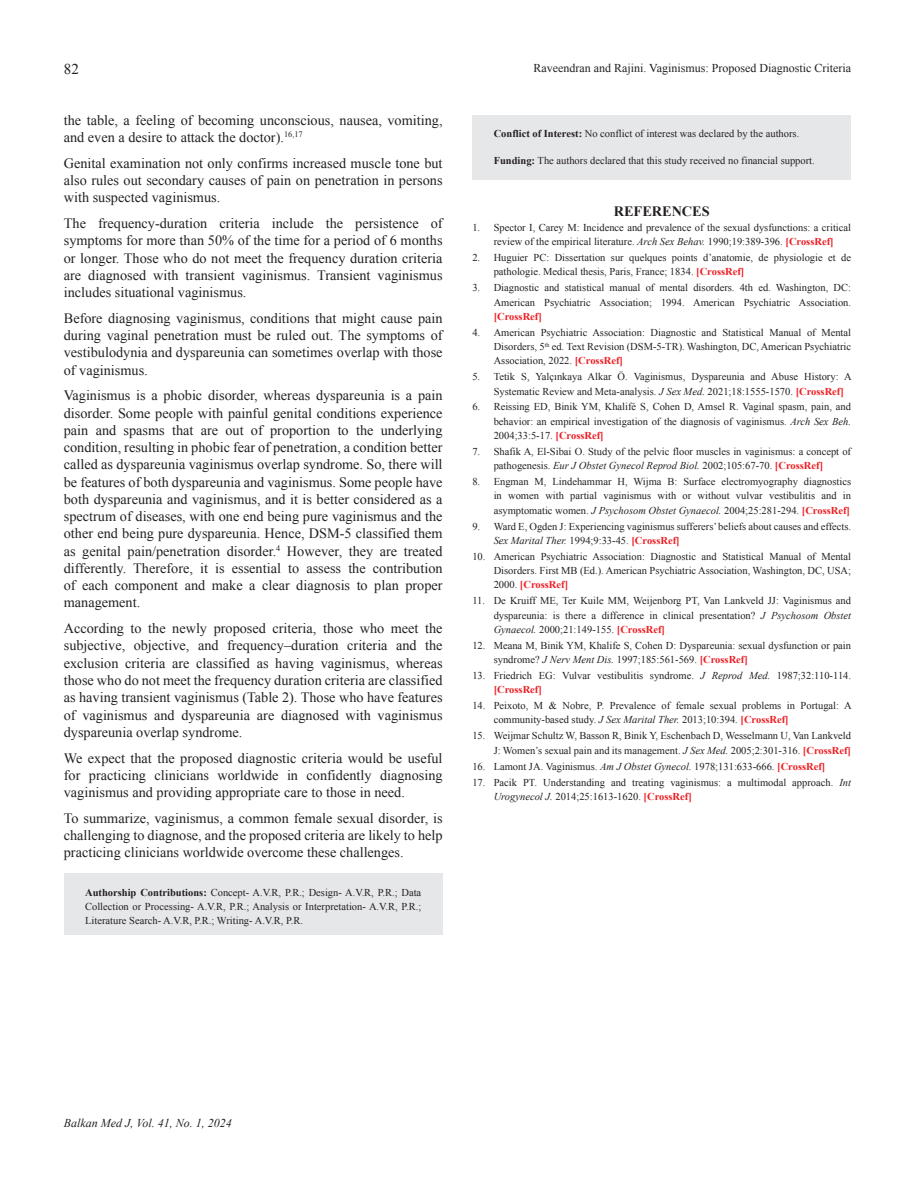
<style>
.page{position:relative;width:915px;height:1191px;background:#fff}
.page>*{position:absolute;margin:0;border:0;box-sizing:border-box;transform-origin:0 0}
.t1{font:15px "Times New Roman";color:#231f20}
.YAZI{font:14.25px/17.2px "Times New Roman";color:#231f20;text-align:justify}
.ARA_BASLIK{font:700 14.25px "Times New Roman";color:#231f20}
.t2{font:12px "Times New Roman";color:#231f20}
.t3{font:italic 12px "Times New Roman";color:#231f20}
.ETİK{font:10.5px/14.2px "Times New Roman";color:#231f20}
.s1{font-weight:700}
.s2{font-style:italic}
.s3{font-weight:700;color:#ee1d23}
</style>
<div class="page">
<div style="left:64px;top:873px;width:378px;height:61px;background:#e6e7e9"></div>
<div style="left:472px;top:115px;width:378px;height:65px;background:#e6e7e9"></div>
<h1 class="t1" style="left:64px;top:59px;width:16px">82</h1>
<p class="YAZI" style="left:64px;top:111px;width:380px">the table, a feeling of becoming unconscious, nausea, vomiting, and even a desire to attack the doctor).<sup>16,17</sup></p>
<p class="YAZI" style="left:64px;top:154px;width:380px">Genital examination not only confirms increased muscle tone but also rules out secondary causes of pain on penetration in persons with suspected vaginismus.</p>
<p class="YAZI" style="left:64px;top:214px;width:380px">The frequency-duration criteria include the persistence of symptoms for more than 50% of the time for a period of 6 months or longer. Those who do not meet the frequency duration criteria are diagnosed with transient vaginismus. Transient vaginismus includes situational vaginismus.</p>
<p class="YAZI" style="left:64px;top:309px;width:380px">Before diagnosing vaginismus, conditions that might cause pain during vaginal penetration must be ruled out. The symptoms of vestibulodynia and dyspareunia can sometimes overlap with those of vaginismus.</p>
<p class="YAZI" style="left:64px;top:387px;width:380px">Vaginismus is a phobic disorder, whereas dyspareunia is a pain disorder. Some people with painful genital conditions experience pain and spasms that are out of proportion to the underlying condition, resulting in phobic fear of penetration, a condition better called as dyspareunia vaginismus overlap syndrome. So, there will be features of both dyspareunia and vaginismus. Some people have both dyspareunia and vaginismus, and it is better considered as a spectrum of diseases, with one end being pure vaginismus and the other end being pure dyspareunia. Hence, DSM-5 classified them as genital pain/penetration disorder.<sup>4</sup> However, they are treated differently. Therefore, it is essential to assess the contribution of each component and make a clear diagnosis to plan proper management.</p>
<p class="YAZI" style="left:64px;top:619px;width:380px">According to the newly proposed criteria, those who meet the subjective, objective, and frequency–duration criteria and the exclusion criteria are classified as having vaginismus, whereas those who do not meet the frequency duration criteria are classified as having transient vaginismus (Table 2). Those who have features of vaginismus and dyspareunia are diagnosed with vaginismus dyspareunia overlap syndrome.</p>
<p class="YAZI" style="left:64px;top:749px;width:380px">We expect that the proposed diagnostic criteria would be useful for practicing clinicians worldwide in confidently diagnosing vaginismus and providing appropriate care to those in need.</p>
<p class="YAZI" style="left:64px;top:809px;width:380px">To summarize, vaginismus, a common female sexual disorder, is challenging to diagnose, and the proposed criteria are likely to help practicing clinicians worldwide overcome these challenges.</p>
<p class="ETİK" style="left:85px;top:885px;width:337px;text-align:justify"><span class="s1">Authorship Contributions:</span> Concept- A.V.R, P.R.; Design- A.V.R, P.R.; Data Collection or Processing- A.V.R, P.R.; Analysis or Interpretation- A.V.R, P.R.; Literature Search- A.V.R, P.R.; Writing- A.V.R, P.R.</p>
<p class="t2" style="left:533px;top:60px;width:319px">Raveendran and Rajini. Vaginismus: Proposed Diagnostic Criteria</p>
<p class="ETİK" style="left:493px;top:126px;width:307px"><span class="s1">Conflict of Interest:</span> No conflict of interest was declared by the authors.</p>
<p class="ETİK" style="left:493px;top:153px;width:322px"><span class="s1">Funding:</span> The authors declared that this study received no financial support.</p>
<p class="ARA_BASLIK" style="left:613px;top:201px;width:97px">REFERENCES</p>
<p class="ETİK" style="left:472px;top:220px;width:380px;text-align:center">1. Spector I, Carey M: Incidence and prevalence of the sexual dysfunctions: a critical review of the empirical literature. <span class="s2">Arch Sex Behav.</span> 1990;19:389-396. <span class="s3">[CrossRef]</span></p>
<p class="ETİK" style="left:493px;top:250px;width:359px;text-indent:-21px">2. Huguier PC: Dissertation sur quelques points d’anatomie, de physiologie et de pathologie. Medical thesis, Paris, France; 1834. <span class="s3">[CrossRef]</span></p>
<p class="ETİK" style="left:493px;top:280px;width:359px;text-align:justify;text-indent:-21px">3. Diagnostic and statistical manual of mental disorders. 4th ed. Washington, DC:<br>American Psychiatric Association; 1994. American Psychiatric Association. <span class="s3">[CrossRef]</span></p>
<p class="ETİK" style="left:493px;top:325px;width:359px;text-align:justify;text-indent:-21px">4. American Psychiatric Association: Diagnostic and Statistical Manual of Mental Disorders, 5<sup>th</sup> ed. Text Revision (DSM-5-TR). Washington, DC, American Psychiatric Association, 2022. <span class="s3">[CrossRef]</span></p>
<p class="ETİK" style="left:493px;top:369px;width:359px;text-indent:-21px">5. Tetik S, Yalçınkaya Alkar Ö. Vaginismus, Dyspareunia and Abuse History: A<br>Systematic Review and Meta-analysis. <span class="s2">J Sex Med.</span> 2021;18:1555-1570. <span class="s3">[CrossRef]</span></p>
<p class="ETİK" style="left:493px;top:400px;width:359px;text-align:justify;text-indent:-21px">6. Reissing ED, Binik YM, Khalifé S, Cohen D, Amsel R. Vaginal spasm, pain, and behavior: an empirical investigation of the diagnosis of vaginismus. <span class="s2">Arch Sex Beh.<br></span>2004;33:5-17. <span class="s3">[CrossRef]</span></p>
<p class="ETİK" style="left:493px;top:444px;width:359px;text-indent:-21px">7. Shafik A, El-Sibai O. Study of the pelvic floor muscles in vaginismus: a concept of pathogenesis. <span class="s2">Eur J Obstet Gynecol Reprod Biol.</span> 2002;105:67-70. <span class="s3">[CrossRef]</span></p>
<p class="ETİK" style="left:493px;top:474px;width:359px;text-align:justify;text-indent:-21px">8. Engman M, Lindehammar H, Wijma B: Surface electromyography diagnostics in women with partial vaginismus with or without vulvar vestibulitis and in asymptomatic women. <span class="s2">J Psychosom Obstet Gynaecol.</span> 2004;25:281-294. <span class="s3">[CrossRef]</span></p>
<p class="ETİK" style="left:493px;top:519px;width:359px;text-indent:-21px">9. Ward E, Ogden J: Experiencing vaginismus sufferers’ beliefs about causes and effects.<br><span class="s2">Sex Marital Ther.</span> 1994;9:33-45. <span class="s3">[CrossRef]</span></p>
<p class="ETİK" style="left:493px;top:549px;width:359px;text-align:justify;text-indent:-21px">10. American Psychiatric Association: Diagnostic and Statistical Manual of Mental Disorders. First MB (Ed.). American Psychiatric Association, Washington, DC, USA; 2000. <span class="s3">[CrossRef]</span></p>
<p class="ETİK" style="left:493px;top:593px;width:359px;text-align:justify;text-indent:-21px">11. De Kruiff ME, Ter Kuile MM, Weijenborg PT, Van Lankveld JJ: Vaginismus and dyspareunia: is there a difference in clinical presentation? <span class="s2">J Psychosom Obstet Gynaecol.</span> 2000;21:149-155. <span class="s3">[CrossRef]</span></p>
<p class="ETİK" style="left:493px;top:638px;width:359px;text-indent:-21px">12. Meana M, Binik YM, Khalife S, Cohen D: Dyspareunia: sexual dysfunction or pain syndrome? <span class="s2">J Nerv Ment Dis.</span> 1997;185:561-569. <span class="s3">[CrossRef]</span></p>
<p class="ETİK" style="left:493px;top:668px;width:359px;text-indent:-21px">13. Friedrich EG: Vulvar vestibulitis syndrome. <span class="s2">J Reprod Med.</span> 1987;32:110-114. <span class="s3">[CrossRef]</span></p>
<p class="ETİK" style="left:493px;top:698px;width:359px;text-indent:-21px">14. Peixoto, M &amp; Nobre, P. Prevalence of female sexual problems in Portugal: A community-based study. <span class="s2">J Sex Marital Ther.</span> 2013;10:394. <span class="s3">[CrossRef]</span></p>
<p class="ETİK" style="left:472px;top:728px;width:380px;text-align:right">15. Weijmar Schultz W, Basson R, Binik Y, Eschenbach D, Wesselmann U, Van Lankveld<br>J: Women’s sexual pain and its management. <span class="s2">J Sex Med.</span> 2005;2:301-316. <span class="s3">[CrossRef]</span></p>
<p class="ETİK" style="left:472px;top:759px;width:354px">16. Lamont JA. Vaginismus. <span class="s2">Am J Obstet Gynecol.</span> 1978;131:633-666. <span class="s3">[CrossRef]</span></p>
<p class="ETİK" style="left:493px;top:774px;width:359px;text-indent:-21px">17. Pacik PT. Understanding and treating vaginismus: a multimodal approach. <span class="s2">Int<br>Urogynecol J.</span> 2014;25:1613-1620. <span class="s3">[CrossRef]</span></p>
<p class="t3" style="left:64px;top:1114px;width:169px">Balkan Med J, Vol. 41, No. 1, 2024</p>
</div>
